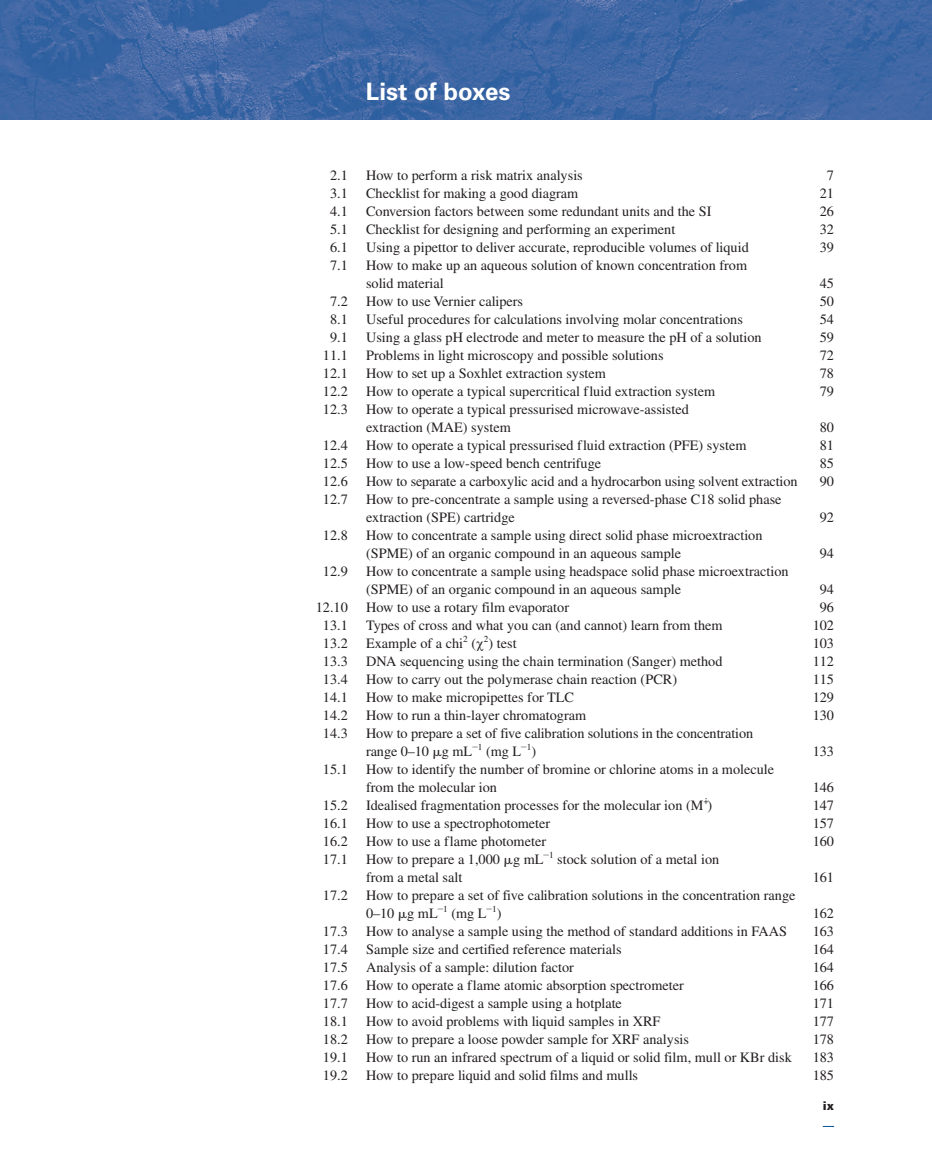
<style>
.page{position:relative;width:932px;height:1174px;background:#fff}
.page>*{position:absolute;margin:0;border:0;box-sizing:border-box;transform-origin:0 0}
.t1{font:700 24px "Univers LT Pro 65";color:#fff}
.t2{font:14.25px/18px "Times LT Pro";color:#231f20}
.t3{font:900 12px "Univers LT Pro 75";color:#231f20}
.t4{font:9.3px "Times LT Pro";color:#231f20}
</style>
<div class="page">
<img style="left:0;top:0;width:931px;height:120px">
<h1 class="t1" style="left:366px;top:77px;width:146px">List of boxes</h1>
<p class="t2" style="left:330px;top:166px;width:19px">2.1</p>
<p class="t2" style="left:366px;top:166px;width:218px">How to perform a risk matrix analysis</p>
<p class="t2" style="left:826px;top:166px;width:9px">7</p>
<p class="t2" style="left:330px;top:184px;width:19px">3.1</p>
<p class="t2" style="left:366px;top:184px;width:214px">Checklist for making a good diagram</p>
<p class="t2" style="left:819px;top:184px;width:16px">21</p>
<p class="t2" style="left:330px;top:202px;width:19px">4.1</p>
<p class="t2" style="left:366px;top:202px;width:347px">Conversion factors between some redundant units and the SI</p>
<p class="t2" style="left:819px;top:202px;width:16px">26</p>
<p class="t2" style="left:330px;top:220px;width:19px">5.1</p>
<p class="t2" style="left:366px;top:220px;width:310px">Checklist for designing and performing an experiment</p>
<p class="t2" style="left:819px;top:220px;width:16px">32</p>
<p class="t2" style="left:330px;top:238px;width:19px">6.1</p>
<p class="t2" style="left:366px;top:238px;width:384px">Using a pipettor to deliver accurate, reproducible volumes of liquid</p>
<p class="t2" style="left:819px;top:238px;width:16px">39</p>
<p class="t2" style="left:330px;top:256px;width:19px">7.1</p>
<p class="t2" style="left:366px;top:256px;width:382px">How to make up an aqueous solution of known concentration from solid material</p>
<p class="t2" style="left:819px;top:274px;width:16px">45</p>
<p class="t2" style="left:330px;top:292px;width:19px">7.2</p>
<p class="t2" style="left:366px;top:292px;width:158px">How to use Vernier calipers</p>
<p class="t2" style="left:819px;top:292px;width:16px">50</p>
<p class="t2" style="left:330px;top:310px;width:19px">8.1</p>
<p class="t2" style="left:366px;top:310px;width:378px">Useful procedures for calculations involving molar concentrations</p>
<p class="t2" style="left:819px;top:310px;width:16px">54</p>
<p class="t2" style="left:330px;top:328px;width:19px">9.1</p>
<p class="t2" style="left:366px;top:328px;width:397px">Using a glass pH electrode and meter to measure the pH of a solution</p>
<p class="t2" style="left:819px;top:328px;width:16px">59</p>
<p class="t2" style="left:323px;top:346px;width:26px">11.1</p>
<p class="t2" style="left:366px;top:346px;width:299px">Problems in light microscopy and possible solutions</p>
<p class="t2" style="left:819px;top:346px;width:16px">72</p>
<p class="t2" style="left:323px;top:364px;width:26px">12.1</p>
<p class="t2" style="left:366px;top:364px;width:241px">How to set up a Soxhlet extraction system</p>
<p class="t2" style="left:819px;top:364px;width:16px">78</p>
<p class="t2" style="left:323px;top:382px;width:26px">12.2</p>
<p class="t2" style="left:366px;top:382px;width:350px">How to operate a typical supercritical fluid extraction system</p>
<p class="t2" style="left:819px;top:382px;width:16px">79</p>
<p class="t2" style="left:323px;top:400px;width:26px">12.3</p>
<p class="t2" style="left:366px;top:400px;width:324px">How to operate a typical pressurised microwave-assisted extraction (MAE) system</p>
<p class="t2" style="left:819px;top:418px;width:16px">80</p>
<p class="t2" style="left:323px;top:436px;width:26px">12.4</p>
<p class="t2" style="left:366px;top:436px;width:382px">How to operate a typical pressurised fluid extraction (PFE) system</p>
<p class="t2" style="left:819px;top:436px;width:16px">81</p>
<p class="t2" style="left:323px;top:454px;width:26px">12.5</p>
<p class="t2" style="left:366px;top:454px;width:236px">How to use a low-speed bench centrifuge</p>
<p class="t2" style="left:819px;top:454px;width:16px">85</p>
<p class="t2" style="left:323px;top:472px;width:26px">12.6</p>
<p class="t2" style="left:366px;top:472px;width:433px">How to separate a carboxylic acid and a hydrocarbon using solvent extraction</p>
<p class="t2" style="left:819px;top:472px;width:16px">90</p>
<p class="t2" style="left:323px;top:490px;width:26px">12.7</p>
<p class="t2" style="left:366px;top:490px;width:417px">How to pre-concentrate a sample using a reversed-phase C18 solid phase extraction (SPE) cartridge</p>
<p class="t2" style="left:819px;top:508px;width:16px">92</p>
<p class="t2" style="left:323px;top:526px;width:26px">12.8</p>
<p class="t2" style="left:366px;top:526px;width:398px">How to concentrate a sample using direct solid phase microextraction (SPME) of an organic compound in an aqueous sample</p>
<p class="t2" style="left:323px;top:562px;width:26px">12.9</p>
<p class="t2" style="left:366px;top:562px;width:424px">How to concentrate a sample using headspace solid phase microextraction (SPME) of an organic compound in an aqueous sample</p>
<p class="t2" style="left:819px;top:544px;width:16px">94</p>
<p class="t2" style="left:819px;top:580px;width:16px">94</p>
<p class="t2" style="left:316px;top:598px;width:34px">12.10</p>
<p class="t2" style="left:366px;top:598px;width:204px">How to use a rotary film evaporator</p>
<p class="t2" style="left:819px;top:598px;width:16px">96</p>
<p class="t2" style="left:323px;top:616px;width:26px">13.1</p>
<p class="t2" style="left:366px;top:616px;width:358px">Types of cross and what you can (and cannot) learn from them</p>
<p class="t2" style="left:812px;top:616px;width:23px">102</p>
<p class="t2" style="left:323px;top:634px;width:26px">13.2</p>
<p class="t2" style="left:366px;top:634px;width:152px">Example of a chi<sup>2</sup> ( ) test</p>
<p class="t2" style="left:812px;top:634px;width:23px">103</p>
<p class="t2" style="left:323px;top:652px;width:26px">13.3</p>
<p class="t2" style="left:366px;top:652px;width:358px">DNA sequencing using the chain termination (Sanger) method</p>
<p class="t2" style="left:812px;top:652px;width:23px">112</p>
<p class="t2" style="left:323px;top:670px;width:26px">13.4</p>
<p class="t2" style="left:366px;top:670px;width:312px">How to carry out the polymerase chain reaction (PCR)</p>
<p class="t2" style="left:812px;top:670px;width:23px">115</p>
<p class="t2" style="left:323px;top:688px;width:26px">14.1</p>
<p class="t2" style="left:366px;top:688px;width:209px">How to make micropipettes for TLC</p>
<p class="t2" style="left:812px;top:688px;width:23px">129</p>
<p class="t2" style="left:323px;top:706px;width:26px">14.2</p>
<p class="t2" style="left:366px;top:706px;width:221px">How to run a thin-layer chromatogram</p>
<p class="t2" style="left:812px;top:706px;width:23px">130</p>
<p class="t2" style="left:323px;top:724px;width:26px">14.3</p>
<p class="t2" style="left:366px;top:724px;width:388px">How to prepare a set of five calibration solutions in the concentration range 0–10 g mL<sup>-</sup><sup>1</sup> (mg L<sup>-</sup><sup>1</sup>)</p>
<p class="t2" style="left:812px;top:742px;width:23px">133</p>
<p class="t2" style="left:323px;top:760px;width:26px">15.1</p>
<p class="t2" style="left:366px;top:760px;width:409px">How to identify the number of bromine or chlorine atoms in a molecule from the molecular ion</p>
<p class="t4" style="left:704px;top:790px;width:4px">.</p>
<p class="t2" style="left:323px;top:796px;width:26px">15.2</p>
<p class="t2" style="left:366px;top:796px;width:347px">Idealised fragmentation processes for the molecular ion (M<sup>+</sup>)</p>
<p class="t2" style="left:812px;top:778px;width:23px">146</p>
<p class="t2" style="left:812px;top:796px;width:23px">147</p>
<p class="t2" style="left:323px;top:814px;width:26px">16.1</p>
<p class="t2" style="left:366px;top:814px;width:186px">How to use a spectrophotometer</p>
<p class="t2" style="left:812px;top:814px;width:23px">157</p>
<p class="t2" style="left:323px;top:832px;width:26px">16.2</p>
<p class="t2" style="left:366px;top:832px;width:181px">How to use a flame photometer</p>
<p class="t2" style="left:812px;top:832px;width:23px">160</p>
<p class="t2" style="left:323px;top:850px;width:26px">17.1</p>
<p class="t2" style="left:366px;top:850px;width:354px">How to prepare a 1,000 g mL<sup>-</sup><sup>1</sup> stock solution of a metal ion from a metal salt</p>
<p class="t2" style="left:812px;top:868px;width:23px">161</p>
<p class="t2" style="left:323px;top:886px;width:26px">17.2</p>
<p class="t2" style="left:366px;top:886px;width:431px">How to prepare a set of five calibration solutions in the concentration range<br>0–10 g mL<sup>-</sup><sup>1</sup> (mg L<sup>-</sup><sup>1</sup>)</p>
<p class="t2" style="left:812px;top:904px;width:23px">162</p>
<p class="t2" style="left:323px;top:922px;width:26px">17.3</p>
<p class="t2" style="left:366px;top:922px;width:422px">How to analyse a sample using the method of standard additions in FAAS</p>
<p class="t2" style="left:812px;top:922px;width:23px">163</p>
<p class="t2" style="left:323px;top:940px;width:26px">17.4</p>
<p class="t2" style="left:366px;top:940px;width:257px">Sample size and certified reference materials</p>
<p class="t2" style="left:812px;top:940px;width:23px">164</p>
<p class="t2" style="left:323px;top:958px;width:26px">17.5</p>
<p class="t2" style="left:366px;top:958px;width:209px">Analysis of a sample: dilution factor</p>
<p class="t2" style="left:812px;top:958px;width:23px">164</p>
<p class="t2" style="left:323px;top:976px;width:26px">17.6</p>
<p class="t2" style="left:366px;top:976px;width:319px">How to operate a flame atomic absorption spectrometer</p>
<p class="t2" style="left:812px;top:976px;width:23px">166</p>
<p class="t2" style="left:323px;top:994px;width:26px">17.7</p>
<p class="t2" style="left:366px;top:994px;width:257px">How to acid-digest a sample using a hotplate</p>
<p class="t2" style="left:812px;top:994px;width:23px">171</p>
<p class="t2" style="left:323px;top:1012px;width:26px">18.1</p>
<p class="t2" style="left:366px;top:1012px;width:296px">How to avoid problems with liquid samples in XRF</p>
<p class="t2" style="left:812px;top:1012px;width:23px">177</p>
<p class="t2" style="left:323px;top:1030px;width:26px">18.2</p>
<p class="t2" style="left:366px;top:1030px;width:324px">How to prepare a loose powder sample for XRF analysis</p>
<p class="t2" style="left:812px;top:1030px;width:23px">178</p>
<p class="t2" style="left:323px;top:1048px;width:26px">19.1</p>
<p class="t2" style="left:366px;top:1048px;width:427px">How to run an infrared spectrum of a liquid or solid film, mull or KBr disk</p>
<p class="t2" style="left:812px;top:1048px;width:23px">183</p>
<p class="t2" style="left:323px;top:1066px;width:26px">19.2</p>
<p class="t2" style="left:366px;top:1066px;width:273px">How to prepare liquid and solid films and mulls</p>
<p class="t2" style="left:812px;top:1066px;width:23px">185</p>
<p class="t3" style="left:822px;top:1098px;width:13px">ix</p>
</div>
